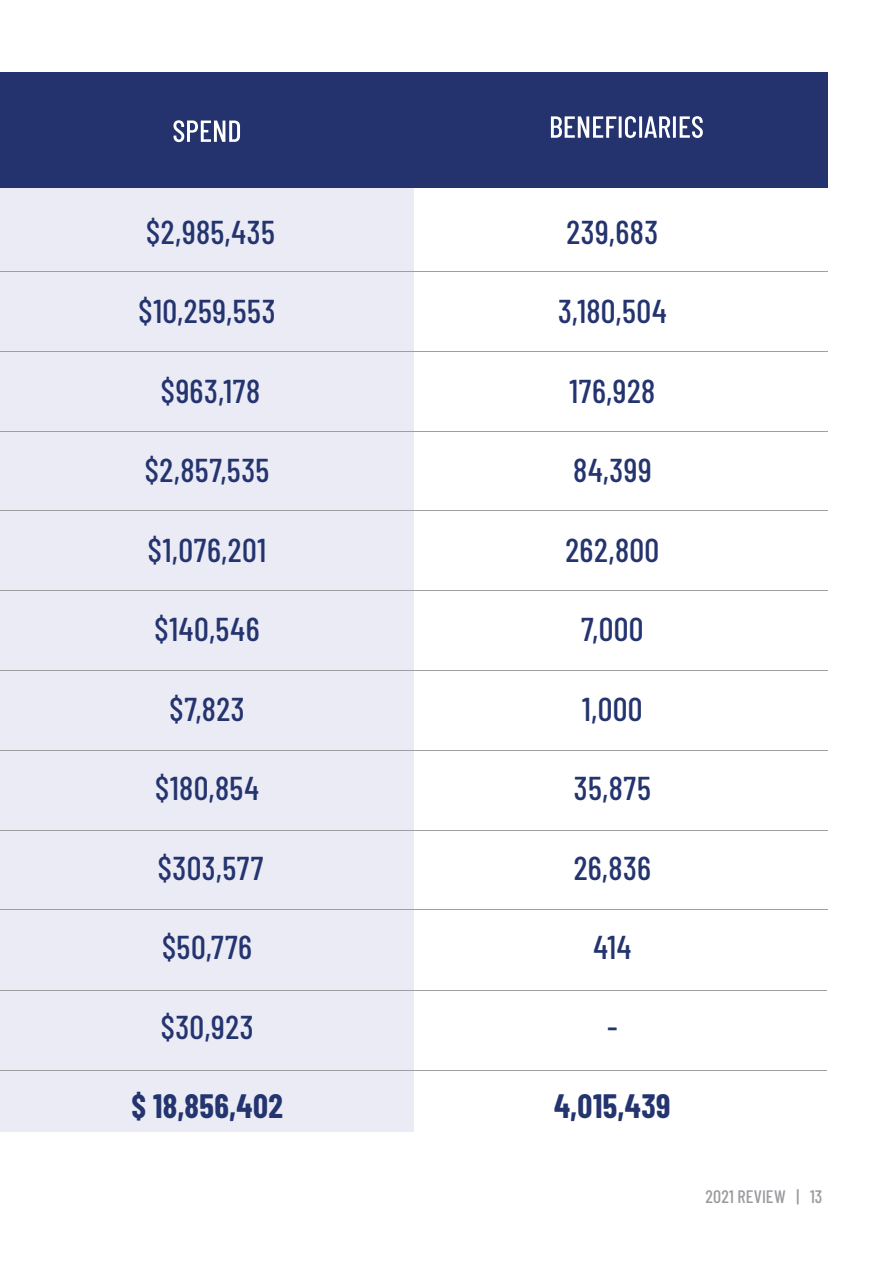
<style>
.page{position:relative;width:893px;height:1263px;background:#fff}
.page>*{position:absolute;margin:0;border:0;box-sizing:border-box;transform-origin:0 0}
.t1{font:500 33px "Barlow Condensed";letter-spacing:.015em;color:#24346f}
.t2{font:700 33px "Barlow Condensed";letter-spacing:.015em;color:#24346f}
.t3{font:500 18px "Barlow Condensed";letter-spacing:.005em;color:#999b9e}
</style>
<div class="page">
<div style="left:0;top:87px;width:413px;height:1045px;background:#eaebf5"></div>
<div style="left:0;top:72px;width:827px;height:116px;background:#24336e"></div>
<hr style="left:0;top:271px;width:827px;height:1px;background:#9d9fa2">
<hr style="left:0;top:351px;width:827px;height:1px;background:#9d9fa2">
<hr style="left:0;top:431px;width:827px;height:1px;background:#9d9fa2">
<hr style="left:0;top:511px;width:827px;height:1px;background:#9d9fa2">
<hr style="left:0;top:590px;width:827px;height:1px;background:#9d9fa2">
<hr style="left:0;top:670px;width:827px;height:1px;background:#9d9fa2">
<hr style="left:0;top:750px;width:827px;height:1px;background:#9d9fa2">
<hr style="left:0;top:830px;width:827px;height:1px;background:#9d9fa2">
<hr style="left:0;top:909px;width:827px;height:1px;background:#9d9fa2">
<svg style="left:551px;top:116px;width:65px;height:22px"></svg>
<hr style="left:619px;top:116px;width:3px;height:22px;background:#fff">
<svg style="left:625px;top:116px;width:11px;height:22px"></svg>
<hr style="left:639px;top:116px;width:3px;height:22px;background:#fff">
<svg style="left:644px;top:116px;width:26px;height:22px"></svg>
<hr style="left:673px;top:116px;width:3px;height:22px;background:#fff">
<svg style="left:680px;top:116px;width:23px;height:22px"></svg>
<svg style="left:173px;top:120px;width:67px;height:22px"></svg>
<hr style="left:0;top:990px;width:826px;height:1px;background:#9d9fa2">
<hr style="left:0;top:1070px;width:826px;height:1px;background:#9d9fa2">
<p class="t1" style="left:146px;top:208px;width:130px">$2,985,435</p>
<p class="t1" style="left:567px;top:208px;width:93px">239,683</p>
<p class="t1" style="left:139px;top:288px;width:139px">$10,259,553</p>
<p class="t1" style="left:558px;top:288px;width:110px">3,180,504</p>
<p class="t1" style="left:161px;top:367px;width:101px">$963,178</p>
<p class="t1" style="left:569px;top:367px;width:87px">176,928</p>
<p class="t1" style="left:145px;top:447px;width:126px">$2,857,535</p>
<p class="t1" style="left:573px;top:447px;width:80px">84,399</p>
<p class="t1" style="left:148px;top:526px;width:120px">$1,076,201</p>
<p class="t1" style="left:565px;top:526px;width:95px">262,800</p>
<p class="t1" style="left:155px;top:606px;width:106px">$140,546</p>
<p class="t1" style="left:581px;top:606px;width:64px">7,000</p>
<p class="t1" style="left:169px;top:685px;width:77px">$7,823</p>
<p class="t1" style="left:582px;top:685px;width:62px">1,000</p>
<p class="t1" style="left:155px;top:765px;width:105px">$180,854</p>
<p class="t1" style="left:574px;top:765px;width:78px">35,875</p>
<p class="t1" style="left:158px;top:844px;width:107px">$303,577</p>
<p class="t1" style="left:574px;top:844px;width:79px">26,836</p>
<p class="t1" style="left:162px;top:924px;width:92px">$50,776</p>
<p class="t1" style="left:593px;top:924px;width:39px">414</p>
<p class="t1" style="left:161px;top:1003px;width:94px">$30,923</p>
<p class="t1" style="left:607px;top:1003px;width:12px">-</p>
<p class="t2" style="left:131px;top:1083px;width:153px">$ 18,856,402</p>
<p class="t2" style="left:554px;top:1083px;width:118px">4,015,439</p>
<p class="t3" style="left:706px;top:1184px;width:118px">2021 REVIEW | 13</p>
</div>
